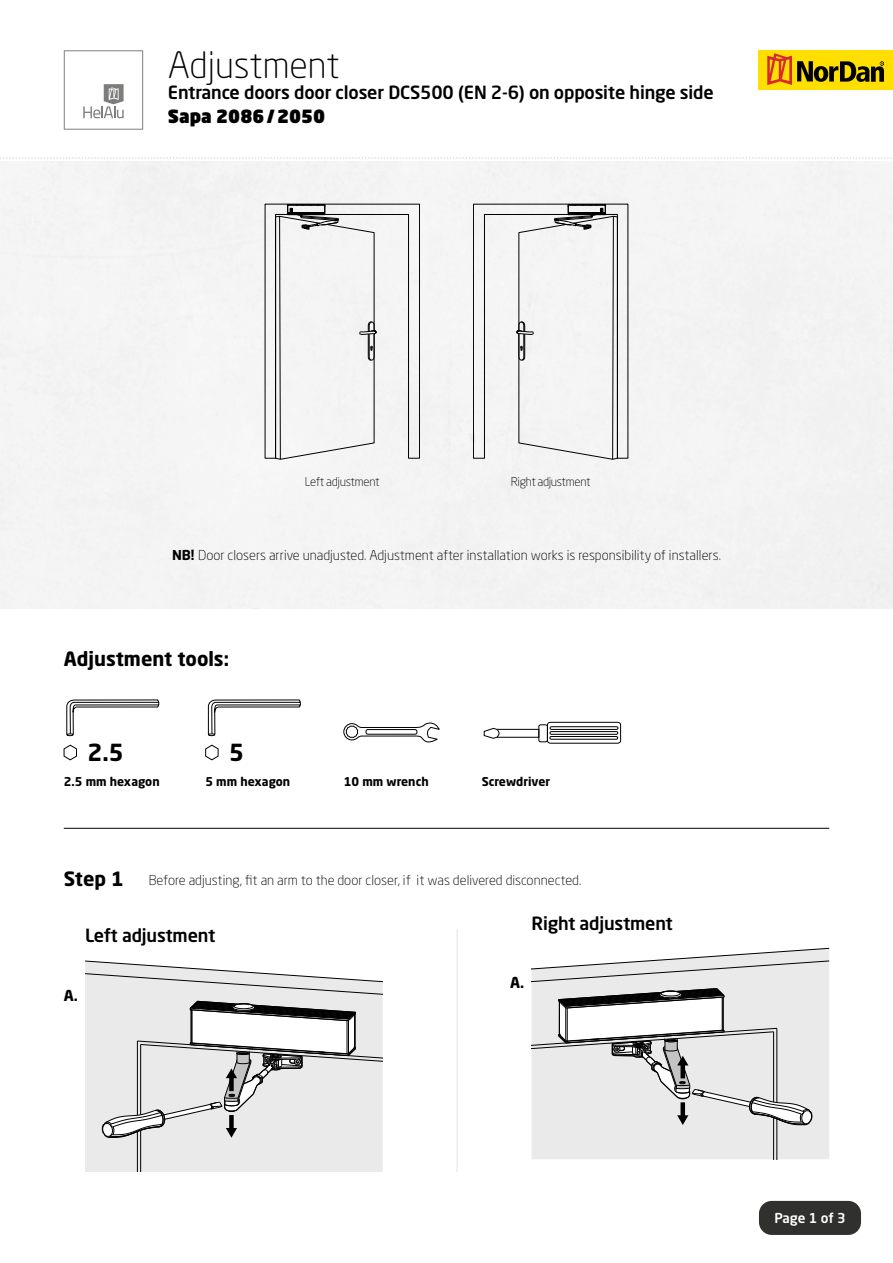
<style>
.page{position:relative;width:893px;height:1263px;background:#fff}
.page>*{position:absolute;margin:0;border:0;box-sizing:border-box;transform-origin:0 0}
.t1{font:300 36px "Neo Sans Std";color:#000}
.t2{font:700 23.25px "Neo Sans W1 G";color:#000}
.t3{font:700 19.5px "Neo Sans Std";color:#000}
.t4{font:500 18px "Neo Sans Std";letter-spacing:-.01em;color:#000}
.t5{font:900 18px "Neo Sans Std";color:#000}
.t6{font:700 15px "Neo Sans Std";color:#000}
.t7{font:300 13.5px "Neo Sans Std";color:#000}
.t8{font:500 13.5px "Neo Sans Std";letter-spacing:-.01em;color:#fff}
.t9{font:700 12px "Neo Sans Std";color:#000}
.t10{font:300 12px "Neo Sans Std";letter-spacing:-.025em;color:#000}
.s1{font-weight:700}
</style>
<div class="page">
<svg style="left:64px;top:50px;width:79px;height:80px"></svg>
<svg style="left:0;top:157px;width:892px;height:2px"></svg>
<div style="left:759px;top:50px;width:134px;height:40px;background:#ffdf00"></div>
<svg style="left:767px;top:53px;width:117px;height:32px"></svg>
<div style="left:759px;top:1201px;width:102px;height:34px;background:#30302f;border-radius:13px"></div>
<svg style="left:265px;top:204px;width:155px;height:256px"></svg>
<svg style="left:473px;top:204px;width:155px;height:256px"></svg>
<svg style="left:64px;top:744px;width:13px;height:16px"></svg>
<svg style="left:66px;top:699px;width:93px;height:37px"></svg>
<svg style="left:205px;top:744px;width:14px;height:16px"></svg>
<svg style="left:207px;top:699px;width:94px;height:37px"></svg>
<svg style="left:344px;top:722px;width:95px;height:21px"></svg>
<hr style="left:64px;top:828px;width:765px;height:1px;background:#000">
<hr style="left:456px;top:929px;width:2px;height:243px;background:#ececec">
<div style="left:532px;top:1125px;width:297px;height:34px;background:#eaeaea"></div>
<hr style="left:773px;top:1032px;width:1px;height:127px;background:#000">
<hr style="left:777px;top:1028px;width:1px;height:131px;background:#000">
<svg style="left:531px;top:948px;width:298px;height:177px"></svg>
<div style="left:85px;top:1138px;width:298px;height:34px;background:#eaeaea"></div>
<hr style="left:140px;top:1044px;width:1px;height:128px;background:#000">
<hr style="left:137px;top:1041px;width:1px;height:131px;background:#000">
<svg style="left:85px;top:961px;width:298px;height:177px"></svg>
<div style="left:538px;top:724px;width:10px;height:18px;border:1px solid #000;border-radius:2px"></div>
<div style="left:547px;top:722px;width:74px;height:21px;border:1px solid #000;border-radius:3px"></div>
<div style="left:550px;top:726px;width:68px;height:4px;border:1px solid #000"></div>
<div style="left:550px;top:731px;width:68px;height:4px;border:1px solid #000"></div>
<div style="left:549px;top:736px;width:69px;height:4px;border:1px solid #000"></div>
<svg style="left:483px;top:727px;width:57px;height:12px"></svg>
<h1 class="t1" style="left:168px;top:43px;width:173px">Adjustment</h1>
<h3 class="t4" style="left:168px;top:81px;width:547px">Entrance doors door closer DCS500 (EN 2-6) on opposite hinge side</h3>
<h3 class="t5" style="left:168px;top:105px;width:159px">Sapa 2086/2050</h3>
<p class="t10" style="left:305px;top:474px;width:76px">Left adjustment</p>
<p class="t10" style="left:511px;top:474px;width:81px">Right adjustment</p>
<p class="t7" style="left:172px;top:547px;width:550px"><span class="s1">NB!</span> Door closers arrive unadjusted. Adjustment after installation works is responsibility of installers.</p>
<h3 class="t3" style="left:64px;top:646px;width:167px">Adjustment tools:</h3>
<h2 class="t2" style="left:88px;top:737px;width:38px">2.5</h2>
<h2 class="t2" style="left:229px;top:737px;width:17px">5</h2>
<p class="t9" style="left:64px;top:774px;width:97px">2.5 mm hexagon</p>
<p class="t9" style="left:205px;top:774px;width:86px">5 mm hexagon</p>
<p class="t9" style="left:344px;top:774px;width:86px">10 mm wrench</p>
<p class="t9" style="left:482px;top:774px;width:70px">Screwdriver</p>
<h3 class="t3" style="left:64px;top:866px;width:62px">Step 1</h3>
<p class="t7" style="left:149px;top:872px;width:434px">Before adjusting, fit an arm to the door closer, if it was delivered disconnected.</p>
<h3 class="t4" style="left:85px;top:924px;width:132px">Left adjustment</h3>
<p class="t6" style="left:64px;top:985px;width:16px">A.</p>
<h3 class="t4" style="left:531px;top:912px;width:143px">Right adjustment</h3>
<p class="t6" style="left:510px;top:973px;width:16px">A.</p>
<p class="t8" style="left:774px;top:1209px;width:73px">Page 1 of 3</p>
</div>
